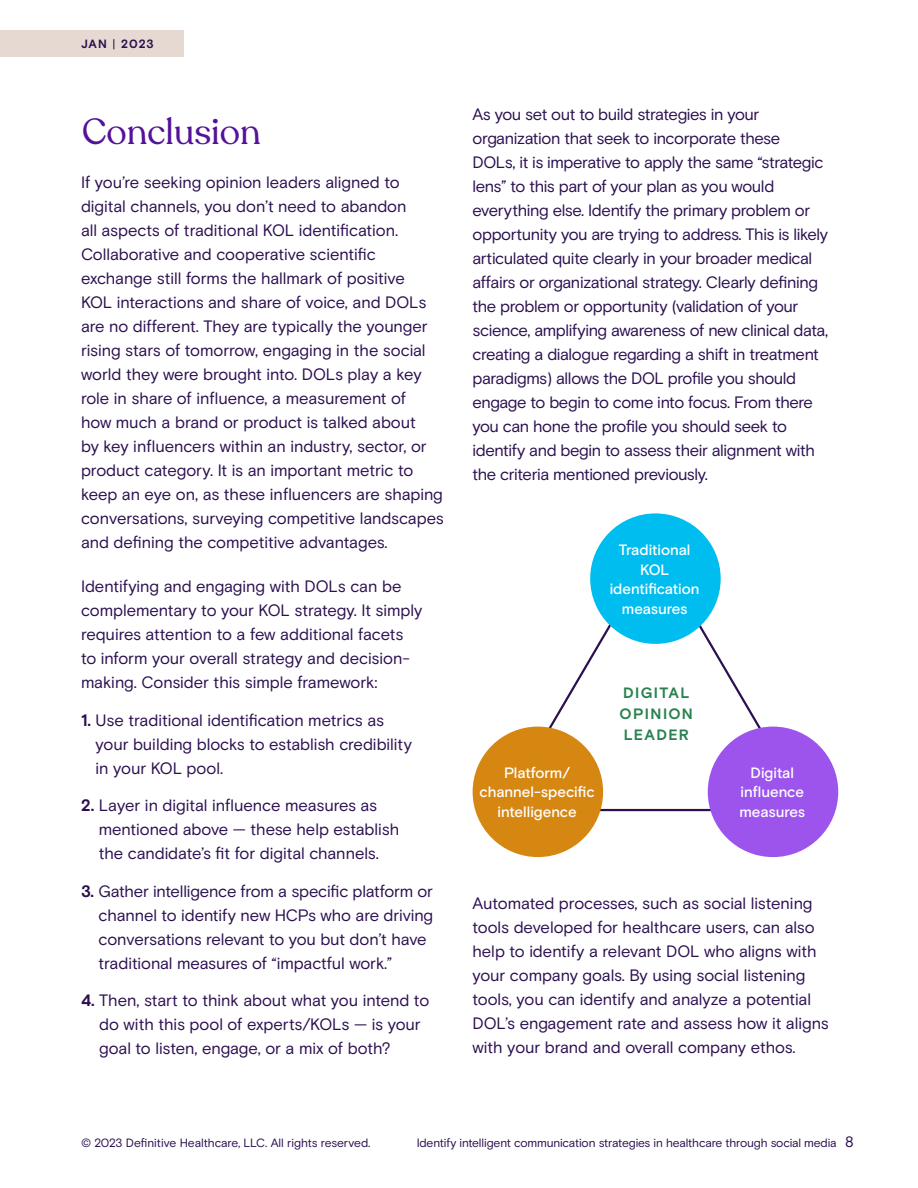
<style>
.page{position:relative;width:918px;height:1188px;background:#fff}
.page>*{position:absolute;margin:0;border:0;box-sizing:border-box;transform-origin:0 0}
.t1{font:36px "Recoleta";color:#541299}
.t2{font:16.5px/24px "Basis Grotesque";letter-spacing:-.01em;color:#2b0f4f}
.t3{font:500 15px/19.5px "Basis Grotesque";color:#fff;text-align:center}
.t4{font:700 15px/21px "Basis Grotesque";letter-spacing:.085em;color:#29824f}
.t5{font:15px "Basis Grotesque";color:#2b0f4f}
.t6{font:12px "Basis Grotesque";letter-spacing:-.01em;color:#2b0f4f}
.t7{font:700 12px "Basis Grotesque";letter-spacing:.08em;color:#2b0f4f}
.s1{font-weight:400}
.s2{font-weight:700}
</style>
<div class="page">
<div style="left:0;top:30px;width:184px;height:27px;background:#e5d9d1"></div>
<svg style="left:498px;top:554px;width:314px;height:258px"></svg>
<div style="left:473px;top:727px;width:130px;height:130px;background:#d68712;border-radius:50%"></div>
<div style="left:708px;top:727px;width:130px;height:130px;background:#9c54ed;border-radius:50%"></div>
<div style="left:590px;top:513px;width:131px;height:131px;background:#00bdf0;border-radius:50%"></div>
<p class="t7" style="left:81px;top:37px;width:74px">JAN <span class="s1">|</span> 2023</p>
<h1 class="t1" style="left:82px;top:109px;width:180px">Conclusion</h1>
<p class="t2" style="left:472px;top:103px;width:357px">As you set out to build strategies in your organization that seek to incorporate these<br>DOLs, it is imperative to apply the same “strategic lens” to this part of your plan as you would everything else. Identify the primary problem or opportunity you are trying to address. This is likely articulated quite clearly in your broader medical affairs or organizational strategy. Clearly defining the problem or opportunity (validation of your science, amplifying awareness of new clinical data, creating a dialogue regarding a shift in treatment paradigms) allows the DOL profile you should engage to begin to come into focus. From there you can hone the profile you should seek to identify and begin to assess their alignment with the criteria mentioned previously.</p>
<p class="t2" style="left:81px;top:170px;width:364px">If you’re seeking opinion leaders aligned to digital channels, you don’t need to abandon<br>all aspects of traditional KOL identification.<br>Collaborative and cooperative scientific exchange still forms the hallmark of positive<br>KOL interactions and share of voice, and DOLs are no different. They are typically the younger rising stars of tomorrow, engaging in the social world they were brought into. DOLs play a key role in share of influence, a measurement of<br>how much a brand or product is talked about<br>by key influencers within an industry, sector, or product category. It is an important metric to keep an eye on, as these influencers are shaping conversations, surveying competitive landscapes and defining the competitive advantages.</p>
<p class="t2" style="left:81px;top:575px;width:343px">Identifying and engaging with DOLs can be complementary to your KOL strategy. It simply requires attention to a few additional facets to inform your overall strategy and decision&shy;making. Consider this simple framework:</p>
<p class="t2" style="left:96px;top:708px;width:318px;text-indent:-15px"><span class="s2">1.</span> Use traditional identification metrics as your building blocks to establish credibility in your KOL pool.</p>
<p class="t2" style="left:99px;top:794px;width:302px;text-indent:-18px"><span class="s2">2.</span> Layer in digital influence measures as mentioned above — these help establish the candidate’s fit for digital channels.</p>
<p class="t2" style="left:99px;top:879px;width:336px;text-indent:-18px"><span class="s2">3.</span> Gather intelligence from a specific platform or channel to identify new HCPs who are driving conversations relevant to you but don’t have traditional measures of “impactful work.”</p>
<p class="t2" style="left:99px;top:989px;width:332px;text-indent:-18px"><span class="s2">4.</span> Then, start to think about what you intend to do with this pool of experts/KOLs — is your goal to listen, engage, or a mix of both?</p>
<p class="t3" style="left:610px;top:541px;width:91px">Traditional<br>KOL identification measures</p>
<p class="t4" style="left:620px;top:683px;width:75px">DIGITAL<br>OPINION<br>LEADER</p>
<p class="t3" style="left:480px;top:763px;width:116px">Platform/ channel-specific intelligence</p>
<p class="t3" style="left:739px;top:763px;width:67px">Digital influence measures</p>
<p class="t2" style="left:472px;top:891px;width:358px">Automated processes, such as social listening tools developed for healthcare users, can also help to identify a relevant DOL who aligns with your company goals. By using social listening tools, you can identify and analyze a potential DOL’s engagement rate and assess how it aligns with your brand and overall company ethos.</p>
<p class="t6" style="left:81px;top:1136px;width:291px">© 2023 Definitive Healthcare, LLC. All rights reserved.</p>
<p class="t5" style="left:845px;top:1133px;width:10px">8</p>
<p class="t6" style="left:417px;top:1136px;width:422px">Identify intelligent communication strategies in healthcare through social media</p>
</div>
